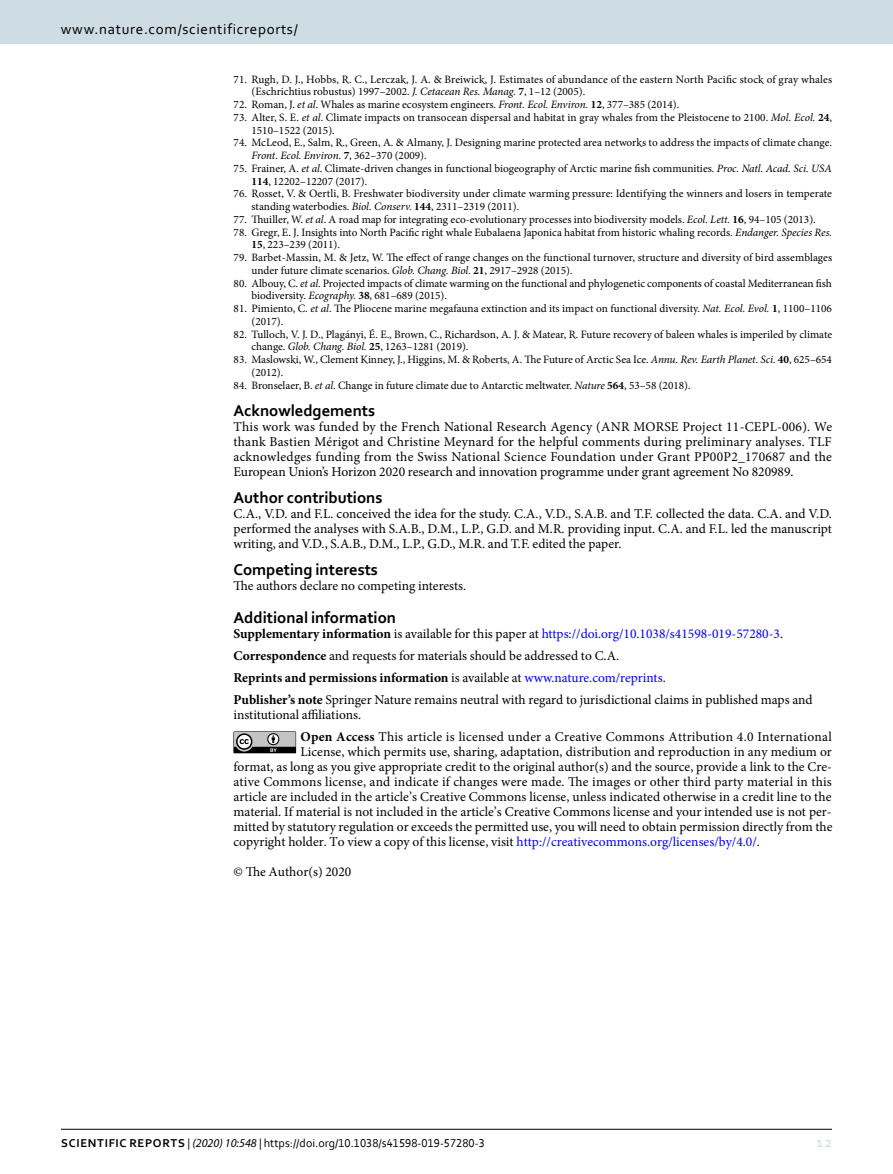
<style>
.page{position:relative;width:893px;height:1174px;background:#fff}
.page>*{position:absolute;margin:0;border:0;box-sizing:border-box;transform-origin:0 0}
.t1{font:16.5px "Corbel Bold 2";color:#000}
.t2{font:15px "Corbel 2";letter-spacing:.045em;color:#000}
.t3{font:15px "Corbel 2";color:#cedde4}
.t4{font:13.5px/15px "Minion Pro";color:#000;text-align:justify}
.t5{font:13.5px/21.8px "Minion Pro";letter-spacing:.02em;color:#000}
.t6{font:12px "Corbel";color:#000}
.t7{font:11.25px/12.8px "Minion Pro";color:#000}
.s1{font-style:italic}
.s2{font-weight:700}
.s3{color:#00f}
.s4{font-family:"Corbel Bold 2"}
.s5{font-family:"Corbel 2"}
.s6{font-family:"Myriad Pro";font-style:italic}
</style>
<div class="page">
<hr style="left:61px;top:1129px;width:771px;height:1px;background:#000">
<div style="left:0;top:0;width:893px;height:43px;background:#cedde4"></div>
<svg style="left:233px;top:731px;width:63px;height:22px"></svg>
<h2 class="t2" style="left:61px;top:19px;width:238px">www.nature.com/scientificreports/</h2>
<p class="t7" style="left:251px;top:73px;width:582px;text-indent:-18px">71. Rugh, D. J., Hobbs, R. C., Lerczak, J. A. &amp; Breiwick, J. Estimates of abundance of the eastern North Pacific stock of gray whales (Eschrichtius robustus) 1997–2002. <span class="s1">J. Cetacean Res. Manag.</span> <span class="s2">7</span>, 1–12 (2005).</p>
<p class="t7" style="left:234px;top:98px;width:447px">72. Roman, J. <span class="s1">et al</span>. Whales as marine ecosystem engineers. <span class="s1">Front. Ecol. Environ.</span> <span class="s2">12</span>, 377–385 (2014).</p>
<p class="t7" style="left:251px;top:111px;width:582px;text-indent:-18px">73. Alter, S. E. <span class="s1">et al</span>. Climate impacts on transocean dispersal and habitat in gray whales from the Pleistocene to 2100. <span class="s1">Mol. Ecol.</span> <span class="s2">24</span>,<br>1510–1522 (2015).</p>
<p class="t7" style="left:251px;top:136px;width:582px;text-indent:-18px">74. McLeod, E., Salm, R., Green, A. &amp; Almany, J. Designing marine protected area networks to address the impacts of climate change.<br><span class="s1">Front. Ecol. Environ.</span> <span class="s2">7</span>, 362–370 (2009).</p>
<p class="t7" style="left:251px;top:162px;width:582px;text-indent:-18px">75. Frainer, A. <span class="s1">et al</span>. Climate-driven changes in functional biogeography of Arctic marine fish communities. <span class="s1">Proc. Natl. Acad. Sci. USA<br></span><span class="s2">114</span>, 12202–12207 (2017).</p>
<p class="t7" style="left:251px;top:187px;width:582px;text-indent:-18px">76. Rosset, V. &amp; Oertli, B. Freshwater biodiversity under climate warming pressure: Identifying the winners and losers in temperate standing waterbodies. <span class="s1">Biol. Conserv.</span> <span class="s2">144</span>, 2311–2319 (2011).</p>
<p class="t7" style="left:234px;top:213px;width:584px">77. Thuiller, W. <span class="s1">et al</span>. A road map for integrating eco-evolutionary processes into biodiversity models. <span class="s1">Ecol. Lett.</span> <span class="s2">16</span>, 94–105 (2013).</p>
<p class="t7" style="left:251px;top:226px;width:582px;text-indent:-18px">78. Gregr, E. J. Insights into North Pacific right whale Eubalaena Japonica habitat from historic whaling records. <span class="s1">Endanger. Species Res.<br></span><span class="s2">15</span>, 223–239 (2011).</p>
<p class="t7" style="left:251px;top:251px;width:582px;text-indent:-18px">79. Barbet-Massin, M. &amp; Jetz, W. The effect of range changes on the functional turnover, structure and diversity of bird assemblages under future climate scenarios. <span class="s1">Glob. Chang. Biol.</span> <span class="s2">21</span>, 2917–2928 (2015).</p>
<p class="t7" style="left:251px;top:277px;width:582px;text-indent:-18px">80. Albouy, C. <span class="s1">et al</span>. Projected impacts of climate warming on the functional and phylogenetic components of coastal Mediterranean fish biodiversity. <span class="s1">Ecography.</span> <span class="s2">38</span>, 681–689 (2015).</p>
<p class="t7" style="left:251px;top:302px;width:582px;text-indent:-18px">81. Pimiento, C. <span class="s1">et al</span>. The Pliocene marine megafauna extinction and its impact on functional diversity. <span class="s1">Nat. Ecol. Evol.</span> <span class="s2">1</span>, 1100–1106 (2017).</p>
<p class="t7" style="left:251px;top:328px;width:582px;text-indent:-18px">82. Tulloch, V. J. D., Plagányi, É. E., Brown, C., Richardson, A. J. &amp; Matear, R. Future recovery of baleen whales is imperiled by climate change. <span class="s1">Glob. Chang. Biol.</span> <span class="s2">25</span>, 1263–1281 (2019).</p>
<p class="t7" style="left:251px;top:353px;width:582px;text-indent:-18px">83. Maslowski, W., Clement Kinney, J., Higgins, M. &amp; Roberts, A. The Future of Arctic Sea Ice. <span class="s1">Annu. Rev. Earth Planet. Sci.</span> <span class="s2">40</span>, 625–654 (2012).</p>
<p class="t7" style="left:234px;top:378px;width:459px">84. Bronselaer, B. <span class="s1">et al</span>. Change in future climate due to Antarctic meltwater. <span class="s1">Nature</span> <span class="s2">564</span>, 53–58 (2018).</p>
<h1 class="t1" style="left:233px;top:400px;width:143px">Acknowledgements</h1>
<p class="t4" style="left:233px;top:419px;width:600px">This work was funded by the French National Research Agency (ANR MORSE Project 11-CEPL-006). We thank Bastien Mérigot and Christine Meynard for the helpful comments during preliminary analyses. TLF acknowledges funding from the Swiss National Science Foundation under Grant PP00P2_170687 and the European Union’s Horizon 2020 research and innovation programme under grant agreement No 820989.</p>
<h1 class="t1" style="left:233px;top:487px;width:150px">Author contributions</h1>
<p class="t4" style="left:233px;top:506px;width:600px">C.A., V.D. and F.L. conceived the idea for the study. C.A., V.D., S.A.B. and T.F. collected the data. C.A. and V.D. performed the analyses with S.A.B., D.M., L.P., G.D. and M.R. providing input. C.A. and F.L. led the manuscript writing, and V.D., S.A.B., D.M., L.P., G.D., M.R. and T.F. edited the paper.</p>
<h1 class="t1" style="left:233px;top:559px;width:146px">Competing interests</h1>
<p class="t4" style="left:233px;top:578px;width:234px">The authors declare no competing interests.</p>
<h1 class="t1" style="left:233px;top:608px;width:164px">Additional information</h1>
<p class="t4" style="left:233px;top:623px;width:581px;line-height:21.8px;text-align:left"><span class="s2">Supplementary information</span> is available for this paper at <span class="s3">https://doi.org/10.1038/s41598-019-57280-3</span>.<br><span class="s2">Correspondence</span> and requests for materials should be addressed to C.A.<br><span class="s2">Reprints and permissions information</span> is available at <span class="s3">www.nature.com/reprints</span>.<br><span class="s2">Publisher’s note</span> Springer Nature remains neutral with regard to jurisdictional claims in published maps and</p>
<p class="t5" style="left:301px;top:703px;width:533px;text-indent:-67px">institutional affiliations.<br><span class="s2">Open Access</span> This article is licensed under a Creative Commons Attribution 4.0 International</p>
<p class="t4" style="left:233px;top:744px;width:601px;text-indent:67px">License, which permits use, sharing, adaptation, distribution and reproduction in any medium or format, as long as you give appropriate credit to the original author(s) and the source, provide a link to the Cre&shy;ative Commons license, and indicate if changes were made. The images or other third party material in this article are included in the article’s Creative Commons license, unless indicated otherwise in a credit line to the material. If material is not included in the article’s Creative Commons license and your intended use is not per&shy;mitted by statutory regulation or exceeds the permitted use, you will need to obtain permission directly from the copyright holder. To view a copy of this license, visit <span class="s3">http://creativecommons.org/licenses/by/4.0/</span>.</p>
<p class="t4" style="left:233px;top:863px;width:119px">© The Author(s) 2020</p>
<p class="t6" style="left:61px;top:1135px;width:425px"><span class="s4">Scientific Reports</span> <span class="s5">|</span> <span class="s6">(2020) 10:548</span> <span class="s5">|</span> https://doi.org/10.1038/s41598-019-57280-3</p>
<h2 class="t3" style="left:816px;top:1132px;width:17px">12</h2>
</div>
